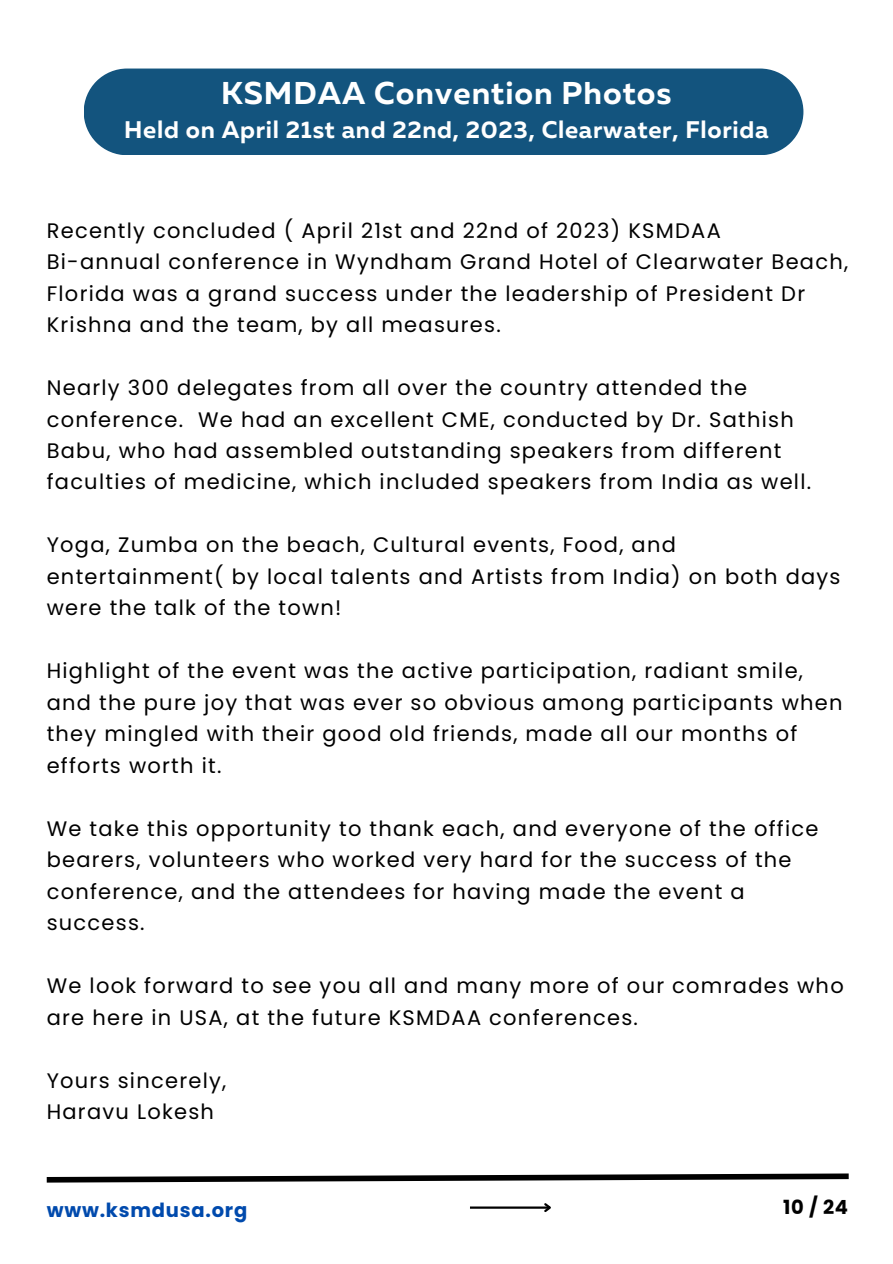
<style>
.page{position:relative;width:893px;height:1264px;background:#fff}
.page>*{position:absolute;margin:0;border:0;box-sizing:border-box;transform-origin:0 0}
.t1{font:700 31.5px "Muller";letter-spacing:.03em;color:#fff}
.t2{font:700 24px "Muller";letter-spacing:.03em;color:#fff}
.t3{font:21px/31.5px "Poppins";letter-spacing:.06em;color:#000}
.t4{font:700 19.5px "Poppins";letter-spacing:.04em;color:#004aad}
.t5{font:700 19.5px "Poppins";color:#000}
</style>
<div class="page">
<svg style="left:46px;top:1173px;width:803px;height:10px"></svg>
<hr style="left:470px;top:1206px;width:80px;height:2px;background:#000">
<svg style="left:542px;top:1203px;width:9px;height:9px"></svg>
<div style="left:84px;top:69px;width:719px;height:86px;background:#13547e"></div>
<p class="t1" style="left:221px;top:80px;width:452px">KSMDAA Convention Photos</p>
<p class="t2" style="left:124px;top:120px;width:646px">Held on April 21st and 22nd, 2023, Clearwater, Florida</p>
<p class="t3" style="left:47px;top:214px;width:675px">Recently concluded ( April 21st and 22nd of 2023) KSMDAA</p>
<p class="t3" style="left:47px;top:246px;width:803px">Bi-annual conference in Wyndham Grand Hotel of Clearwater Beach,<br>Florida was a grand success under the leadership of President Dr<br>Krishna and the team, by all measures.</p>
<p class="t3" style="left:47px;top:372px;width:765px">Nearly 300 delegates from all over the country attended the conference. We had an excellent CME, conducted by Dr. Sathish Babu, who had assembled outstanding speakers from different faculties of medicine, which included speakers from India as well.</p>
<p class="t3" style="left:47px;top:529px;width:795px">Yoga, Zumba on the beach, Cultural events, Food, and entertainment( by local talents and Artists from India) on both days were the talk of the town!</p>
<p class="t3" style="left:47px;top:655px;width:797px">Highlight of the event was the active participation, radiant smile, and the pure joy that was ever so obvious among participants when they mingled with their good old friends, made all our months of efforts worth it.</p>
<p class="t3" style="left:47px;top:812px;width:773px">We take this opportunity to thank each, and everyone of the office bearers, volunteers who worked very hard for the success of the conference, and the attendees for having made the event a success.</p>
<p class="t3" style="left:47px;top:970px;width:798px">We look forward to see you all and many more of our comrades who are here in USA, at the future KSMDAA conferences.</p>
<p class="t3" style="left:47px;top:1064px;width:181px">Yours sincerely,</p>
<p class="t3" style="left:47px;top:1096px;width:169px">Haravu Lokesh</p>
<p class="t4" style="left:47px;top:1196px;width:202px">www.ksmdusa.org</p>
<p class="t5" style="left:783px;top:1193px;width:66px">10 / 24</p>
</div>
